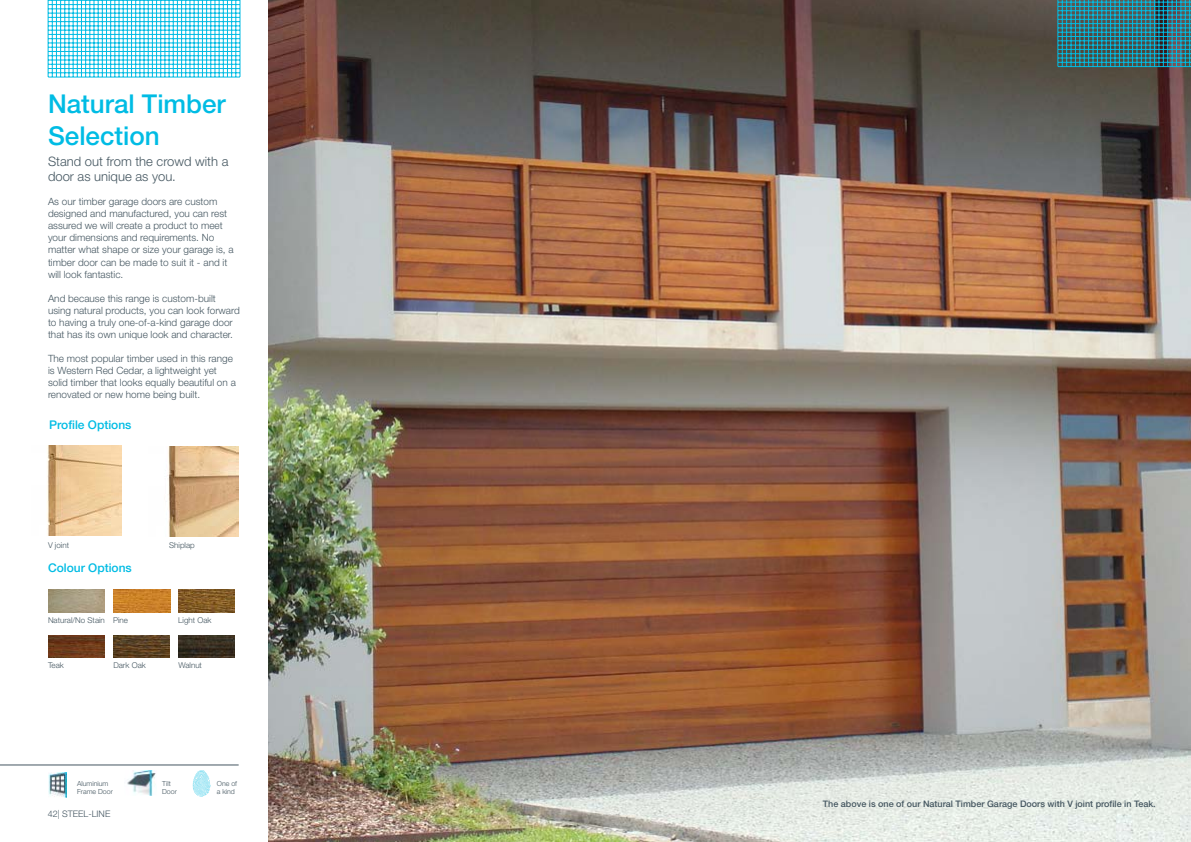
<style>
.page{position:relative;width:1191px;height:842px;background:#fff}
.page>*{position:absolute;margin:0;border:0;box-sizing:border-box;transform-origin:0 0}
.t1{font:500 26px/31.2px "Helvetica Neue";color:#00bce4}
.t2{font:300 13px/15.6px "Helvetica Neue LT Std";color:#445660}
.t3{font:500 12px "Helvetica Neue";color:#00bce4}
.t4{font:300 10px/12px "Helvetica Neue LT Std";color:#445660}
.t5{font:500 9px "Helvetica Neue";color:#445660}
.t6{font:300 9px "Helvetica Neue";color:#445661}
.t7{font:300 8px "Helvetica Neue";color:#445660}
.t8{font:300 8px "Helvetica Neue LT Std";color:#445660}
.t9{font:300 7px/8.4px "Helvetica Neue LT Std";color:#445660}
</style>
<div class="page">
<img style="left:268px;top:0;width:923px;height:842px">
<hr style="left:48px;top:0;width:192px;height:1px;background:#00bce4">
<hr style="left:48px;top:4px;width:192px;height:1px;background:#00bce4">
<hr style="left:48px;top:9px;width:192px;height:1px;background:#00bce4">
<hr style="left:48px;top:13px;width:192px;height:1px;background:#00bce4">
<hr style="left:48px;top:17px;width:192px;height:1px;background:#00bce4">
<hr style="left:48px;top:21px;width:192px;height:1px;background:#00bce4">
<hr style="left:48px;top:26px;width:192px;height:1px;background:#00bce4">
<hr style="left:48px;top:30px;width:192px;height:1px;background:#00bce4">
<hr style="left:48px;top:34px;width:192px;height:1px;background:#00bce4">
<hr style="left:48px;top:39px;width:192px;height:1px;background:#00bce4">
<hr style="left:48px;top:43px;width:192px;height:1px;background:#00bce4">
<hr style="left:48px;top:47px;width:192px;height:1px;background:#00bce4">
<hr style="left:48px;top:51px;width:192px;height:1px;background:#00bce4">
<hr style="left:48px;top:56px;width:192px;height:1px;background:#00bce4">
<hr style="left:48px;top:60px;width:192px;height:1px;background:#00bce4">
<hr style="left:48px;top:64px;width:192px;height:1px;background:#00bce4">
<hr style="left:48px;top:68px;width:192px;height:1px;background:#00bce4">
<hr style="left:48px;top:73px;width:192px;height:1px;background:#00bce4">
<hr style="left:48px;top:77px;width:192px;height:1px;background:#00bce4">
<hr style="left:240px;top:0;width:1px;height:77px;background:#00bce4">
<hr style="left:236px;top:0;width:1px;height:77px;background:#00bce4">
<hr style="left:231px;top:0;width:1px;height:77px;background:#00bce4">
<hr style="left:227px;top:0;width:1px;height:77px;background:#00bce4">
<hr style="left:223px;top:0;width:1px;height:77px;background:#00bce4">
<hr style="left:219px;top:0;width:1px;height:77px;background:#00bce4">
<hr style="left:215px;top:0;width:1px;height:77px;background:#00bce4">
<hr style="left:211px;top:0;width:1px;height:77px;background:#00bce4">
<hr style="left:206px;top:0;width:1px;height:77px;background:#00bce4">
<hr style="left:202px;top:0;width:1px;height:77px;background:#00bce4">
<hr style="left:198px;top:0;width:1px;height:77px;background:#00bce4">
<hr style="left:194px;top:0;width:1px;height:77px;background:#00bce4">
<hr style="left:190px;top:0;width:1px;height:77px;background:#00bce4">
<hr style="left:186px;top:0;width:1px;height:77px;background:#00bce4">
<hr style="left:181px;top:0;width:1px;height:77px;background:#00bce4">
<hr style="left:177px;top:0;width:1px;height:77px;background:#00bce4">
<hr style="left:173px;top:0;width:1px;height:77px;background:#00bce4">
<hr style="left:169px;top:0;width:1px;height:77px;background:#00bce4">
<hr style="left:165px;top:0;width:1px;height:77px;background:#00bce4">
<hr style="left:161px;top:0;width:1px;height:77px;background:#00bce4">
<hr style="left:156px;top:0;width:1px;height:77px;background:#00bce4">
<hr style="left:152px;top:0;width:1px;height:77px;background:#00bce4">
<hr style="left:148px;top:0;width:1px;height:77px;background:#00bce4">
<hr style="left:144px;top:0;width:1px;height:77px;background:#00bce4">
<hr style="left:140px;top:0;width:1px;height:77px;background:#00bce4">
<hr style="left:135px;top:0;width:1px;height:77px;background:#00bce4">
<hr style="left:131px;top:0;width:1px;height:77px;background:#00bce4">
<hr style="left:127px;top:0;width:1px;height:77px;background:#00bce4">
<hr style="left:123px;top:0;width:1px;height:77px;background:#00bce4">
<hr style="left:119px;top:0;width:1px;height:77px;background:#00bce4">
<hr style="left:115px;top:0;width:1px;height:77px;background:#00bce4">
<hr style="left:110px;top:0;width:1px;height:77px;background:#00bce4">
<hr style="left:106px;top:0;width:1px;height:77px;background:#00bce4">
<hr style="left:102px;top:0;width:1px;height:77px;background:#00bce4">
<hr style="left:98px;top:0;width:1px;height:77px;background:#00bce4">
<hr style="left:94px;top:0;width:1px;height:77px;background:#00bce4">
<hr style="left:90px;top:0;width:1px;height:77px;background:#00bce4">
<hr style="left:85px;top:0;width:1px;height:77px;background:#00bce4">
<hr style="left:81px;top:0;width:1px;height:77px;background:#00bce4">
<hr style="left:77px;top:0;width:1px;height:77px;background:#00bce4">
<hr style="left:73px;top:0;width:1px;height:77px;background:#00bce4">
<hr style="left:69px;top:0;width:1px;height:77px;background:#00bce4">
<hr style="left:65px;top:0;width:1px;height:77px;background:#00bce4">
<hr style="left:60px;top:0;width:1px;height:77px;background:#00bce4">
<hr style="left:56px;top:0;width:1px;height:77px;background:#00bce4">
<hr style="left:52px;top:0;width:1px;height:77px;background:#00bce4">
<hr style="left:48px;top:0;width:1px;height:77px;background:#00bce4">
<hr style="left:1190px;top:0;width:1px;height:66px;background:#00bce4">
<hr style="left:1189px;top:0;width:1px;height:66px;background:#00bce4">
<hr style="left:1185px;top:0;width:1px;height:66px;background:#00bce4">
<hr style="left:1180px;top:0;width:1px;height:66px;background:#00bce4">
<hr style="left:1176px;top:0;width:1px;height:66px;background:#00bce4">
<hr style="left:1172px;top:0;width:1px;height:66px;background:#00bce4">
<hr style="left:1167px;top:0;width:1px;height:66px;background:#00bce4">
<hr style="left:1163px;top:0;width:1px;height:66px;background:#00bce4">
<hr style="left:1158px;top:0;width:1px;height:66px;background:#00bce4">
<hr style="left:1154px;top:0;width:1px;height:66px;background:#00bce4">
<hr style="left:1150px;top:0;width:1px;height:66px;background:#00bce4">
<hr style="left:1145px;top:0;width:1px;height:66px;background:#00bce4">
<hr style="left:1141px;top:0;width:1px;height:66px;background:#00bce4">
<hr style="left:1136px;top:0;width:1px;height:66px;background:#00bce4">
<hr style="left:1132px;top:0;width:1px;height:66px;background:#00bce4">
<hr style="left:1128px;top:0;width:1px;height:66px;background:#00bce4">
<hr style="left:1123px;top:0;width:1px;height:66px;background:#00bce4">
<hr style="left:1119px;top:0;width:1px;height:66px;background:#00bce4">
<hr style="left:1114px;top:0;width:1px;height:66px;background:#00bce4">
<hr style="left:1110px;top:0;width:1px;height:66px;background:#00bce4">
<hr style="left:1106px;top:0;width:1px;height:66px;background:#00bce4">
<hr style="left:1101px;top:0;width:1px;height:66px;background:#00bce4">
<hr style="left:1097px;top:0;width:1px;height:66px;background:#00bce4">
<hr style="left:1092px;top:0;width:1px;height:66px;background:#00bce4">
<hr style="left:1088px;top:0;width:1px;height:66px;background:#00bce4">
<hr style="left:1084px;top:0;width:1px;height:66px;background:#00bce4">
<hr style="left:1079px;top:0;width:1px;height:66px;background:#00bce4">
<hr style="left:1075px;top:0;width:1px;height:66px;background:#00bce4">
<hr style="left:1070px;top:0;width:1px;height:66px;background:#00bce4">
<hr style="left:1066px;top:0;width:1px;height:66px;background:#00bce4">
<hr style="left:1062px;top:0;width:1px;height:66px;background:#00bce4">
<hr style="left:1057px;top:0;width:1px;height:66px;background:#00bce4">
<hr style="left:1058px;top:66px;width:133px;height:1px;background:#00bce4">
<hr style="left:1058px;top:62px;width:133px;height:1px;background:#00bce4">
<hr style="left:1058px;top:58px;width:133px;height:1px;background:#00bce4">
<hr style="left:1058px;top:54px;width:133px;height:1px;background:#00bce4">
<hr style="left:1058px;top:49px;width:133px;height:1px;background:#00bce4">
<hr style="left:1058px;top:45px;width:133px;height:1px;background:#00bce4">
<hr style="left:1058px;top:41px;width:133px;height:1px;background:#00bce4">
<hr style="left:1058px;top:36px;width:133px;height:1px;background:#00bce4">
<hr style="left:1058px;top:32px;width:133px;height:1px;background:#00bce4">
<hr style="left:1058px;top:28px;width:133px;height:1px;background:#00bce4">
<hr style="left:1058px;top:23px;width:133px;height:1px;background:#00bce4">
<hr style="left:1058px;top:19px;width:133px;height:1px;background:#00bce4">
<hr style="left:1058px;top:15px;width:133px;height:1px;background:#00bce4">
<hr style="left:1058px;top:11px;width:133px;height:1px;background:#00bce4">
<hr style="left:1058px;top:6px;width:133px;height:1px;background:#00bce4">
<hr style="left:1058px;top:2px;width:133px;height:1px;background:#00bce4">
<hr style="left:1058px;top:0;width:133px;height:1px;background:#00bce4">
<img style="left:47px;top:446px;width:74px;height:90px">
<img style="left:167px;top:446px;width:72px;height:90px">
<hr style="left:0;top:764px;width:239px;height:1px;background:#445660">
<svg style="left:193px;top:770px;width:17px;height:26px"></svg>
<img style="left:48px;top:772px;width:18px;height:25px">
<img style="left:113px;top:635px;width:57px;height:23px">
<img style="left:178px;top:589px;width:57px;height:23px">
<img style="left:113px;top:589px;width:57px;height:23px">
<img style="left:48px;top:635px;width:57px;height:23px">
<img style="left:178px;top:635px;width:57px;height:23px">
<img style="left:127px;top:771px;width:29px;height:25px">
<img style="left:48px;top:589px;width:57px;height:23px">
<h1 class="t1" style="left:48px;top:88px;width:179px">Natural Timber<br>Selection</h1>
<h2 class="t2" style="left:48px;top:153px;width:182px">Stand out from the crowd with a door as unique as you.</h2>
<p class="t4" style="left:48px;top:196px;width:187px">As our timber garage doors are custom designed and manufactured, you can rest assured we will create a product to meet your dimensions and requirements. No matter what shape or size your garage is, a timber door can be made to suit it - and it will look fantastic.</p>
<p class="t4" style="left:48px;top:292px;width:193px">And because this range is custom-built using natural products, you can look forward to having a truly one-of-a-kind garage door that has its own unique look and character.</p>
<p class="t4" style="left:48px;top:352px;width:189px">The most popular timber used in this range is Western Red Cedar, a lightweight yet solid timber that looks equally beautiful on a renovated or new home being built.</p>
<p class="t3" style="left:49px;top:418px;width:84px">Profile Options</p>
<p class="t8" style="left:48px;top:540px;width:23px">V joint</p>
<p class="t8" style="left:169px;top:540px;width:27px">Shiplap</p>
<p class="t3" style="left:48px;top:560px;width:85px">Colour Options</p>
<p class="t7" style="left:48px;top:615px;width:82px">Natural/No Stain Pine</p>
<p class="t7" style="left:178px;top:615px;width:35px">Light Oak</p>
<p class="t7" style="left:48px;top:661px;width:17px">Teak</p>
<p class="t7" style="left:113px;top:661px;width:34px">Dark Oak</p>
<p class="t7" style="left:178px;top:661px;width:25px">Walnut</p>
<p class="t9" style="left:77px;top:779px;width:37px">Aluminium<br>Frame Door</p>
<p class="t9" style="left:162px;top:779px;width:16px">Tilt<br>Door</p>
<p class="t6" style="left:48px;top:808px;width:64px">42| STEEL-LINE</p>
<p class="t9" style="left:217px;top:779px;width:22px">One of a kind</p>
<p class="t5" style="left:823px;top:799px;width:334px">The above is one of our Natural Timber Garage Doors with V joint profile in Teak.</p>
</div>
